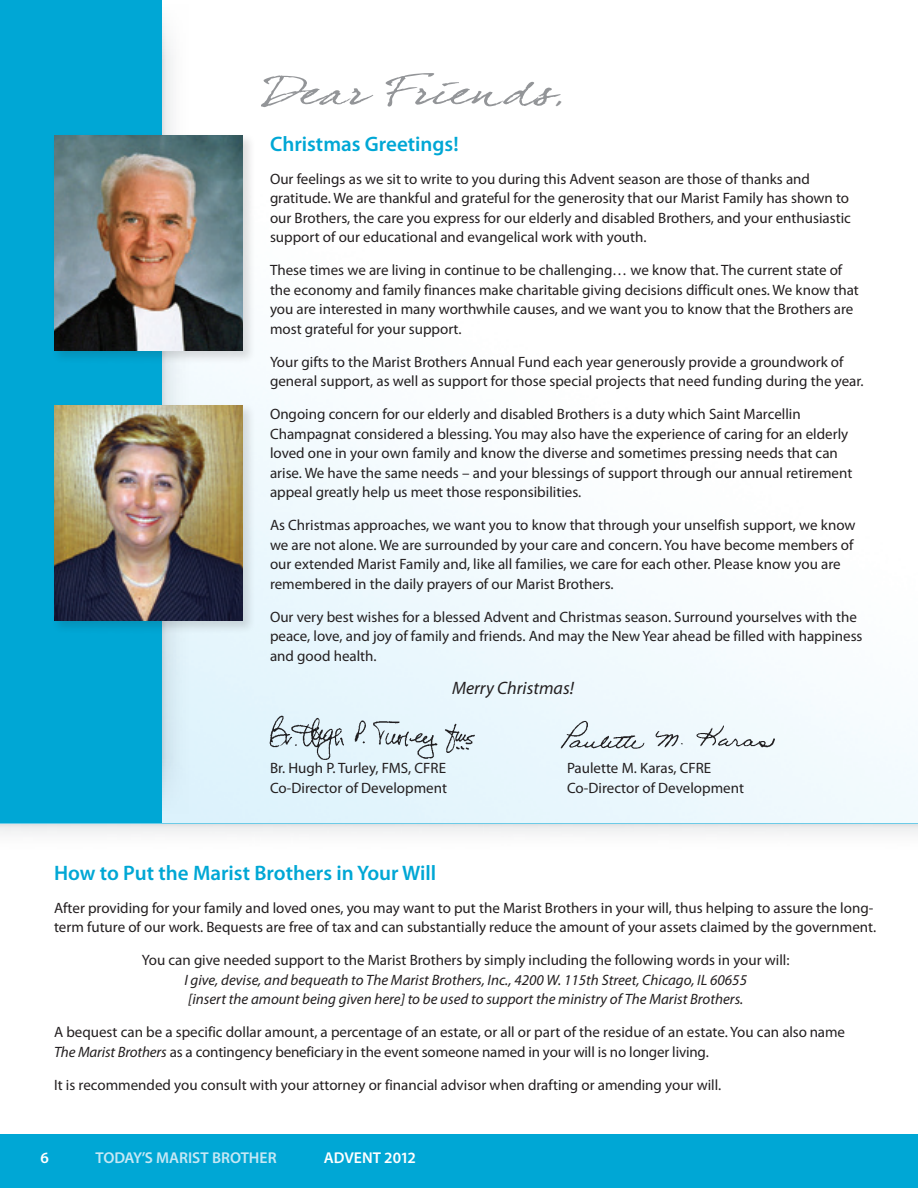
<style>
.page{position:relative;width:918px;height:1188px;background:#fff}
.page>*{position:absolute;margin:0;border:0;box-sizing:border-box;transform-origin:0 0}
.t1{font:36px "Dear Joefour";letter-spacing:.005em;color:#939598;scale:1.5 1}
.t2{font:600 21px "Myriad Pro";color:#00a7d5}
.t3{font:italic 18px "Myriad Pro";color:#231f20}
.t4{font:600 15.75px "Myriad Pro";letter-spacing:-.005em;color:#c6e8f5}
.t5{font:600 15.75px "Myriad Pro";letter-spacing:-.005em;color:#fff}
.t6{font:15px/19.5px "Myriad Pro";color:#231f20}
.t7{font:italic 15px/19.5px "Myriad Pro";color:#231f20}
.s1{font-style:italic}
</style>
<div class="page">
<img style="left:243px;top:709px;width:263px;height:54px">
<div style="left:530px;top:712px;width:270px;height:54px;background:#eef8fd"></div>
<img style="left:560px;top:720px;width:215px;height:29px">
<div style="left:0;top:0;width:162px;height:1188px;background:#00a7d5"></div>
<div style="left:0;top:824px;width:918px;height:310px;background:#fff"></div>
<div style="left:162px;top:1134px;width:756px;height:54px;background:#00a7d5"></div>
<div style="left:51px;top:132px;width:204px;height:231px;background:#231f20;opacity:.15"></div>
<img style="left:54px;top:135px;width:189px;height:216px">
<div style="left:51px;top:402px;width:204px;height:231px;background:#231f20;opacity:.15"></div>
<img style="left:54px;top:405px;width:189px;height:216px">
<hr style="left:0;top:823px;width:918px;height:1px;background:#6ccbe7">
<h1 class="t1" style="left:263px;top:71px;width:202px">Dear Friends,</h1>
<h2 class="t2" style="left:270px;top:132px;width:190px">Christmas Greetings!</h2>
<p class="t6" style="left:270px;top:169px;width:582px">Our feelings as we sit to write to you during this Advent season are those of thanks and gratitude. We are thankful and grateful for the generosity that our Marist Family has shown to our Brothers, the care you express for our elderly and disabled Brothers, and your enthusiastic support of our educational and evangelical work with youth.</p>
<p class="t6" style="left:270px;top:261px;width:590px">These times we are living in continue to be challenging… we know that. The current state of the economy and family finances make charitable giving decisions difficult ones. We know that you are interested in many worthwhile causes, and we want you to know that the Brothers are most grateful for your support.</p>
<p class="t6" style="left:270px;top:352px;width:595px">Your gifts to the Marist Brothers Annual Fund each year generously provide a groundwork of general support, as well as support for those special projects that need funding during the year.</p>
<p class="t6" style="left:270px;top:405px;width:584px">Ongoing concern for our elderly and disabled Brothers is a duty which Saint Marcellin Champagnat considered a blessing. You may also have the experience of caring for an elderly loved one in your own family and know the diverse and sometimes pressing needs that can arise. We have the same needs – and your blessings of support through our annual retirement appeal greatly help us meet those responsibilities.</p>
<p class="t6" style="left:270px;top:516px;width:587px">As Christmas approaches, we want you to know that through your unselfish support, we know we are not alone. We are surrounded by your care and concern. You have become members of our extended Marist Family and, like all families, we care for each other. Please know you are remembered in the daily prayers of our Marist Brothers.</p>
<p class="t6" style="left:270px;top:607px;width:594px">Our very best wishes for a blessed Advent and Christmas season. Surround yourselves with the peace, love, and joy of family and friends. And may the New Year ahead be filled with happiness and good health.</p>
<p class="t3" style="left:452px;top:678px;width:123px">Merry Christmas!</p>
<p class="t6" style="left:270px;top:759px;width:178px">Br. Hugh P. Turley, FMS, CFRE</p>
<p class="t6" style="left:567px;top:759px;width:146px">Paulette M. Karas, CFRE</p>
<p class="t6" style="left:270px;top:778px;width:178px">Co-Director of Development</p>
<p class="t6" style="left:567px;top:778px;width:178px">Co-Director of Development</p>
<h2 class="t2" style="left:54px;top:861px;width:384px">How to Put the Marist Brothers in Your Will</h2>
<p class="t6" style="left:54px;top:898px;width:824px">After providing for your family and loved ones, you may want to put the Marist Brothers in your will, thus helping to assure the long&shy;term future of our work. Bequests are free of tax and can substantially reduce the amount of your assets claimed by the government.</p>
<p class="t6" style="left:142px;top:951px;width:649px">You can give needed support to the Marist Brothers by simply including the following words in your will:</p>
<p class="t7" style="left:184px;top:970px;width:564px">I give, devise, and bequeath to The Marist Brothers, Inc., 4200 W. 115th Street, Chicago, IL 60655 [insert the amount being given here] to be used to support the ministry of The Marist Brothers.</p>
<p class="t6" style="left:54px;top:1023px;width:792px">A bequest can be a specific dollar amount, a percentage of an estate, or all or part of the residue of an estate. You can also name<br><span class="s1">The Marist Brothers</span> as a contingency beneficiary in the event someone named in your will is no longer living.</p>
<p class="t6" style="left:54px;top:1075px;width:669px">It is recommended you consult with your attorney or financial advisor when drafting or amending your will.</p>
<p class="t5" style="left:40px;top:1149px;width:10px">6</p>
<p class="t4" style="left:96px;top:1149px;width:164px">TODAY’S MARIST BROTHER</p>
<p class="t5" style="left:324px;top:1149px;width:94px">ADVENT 2012</p>
</div>
